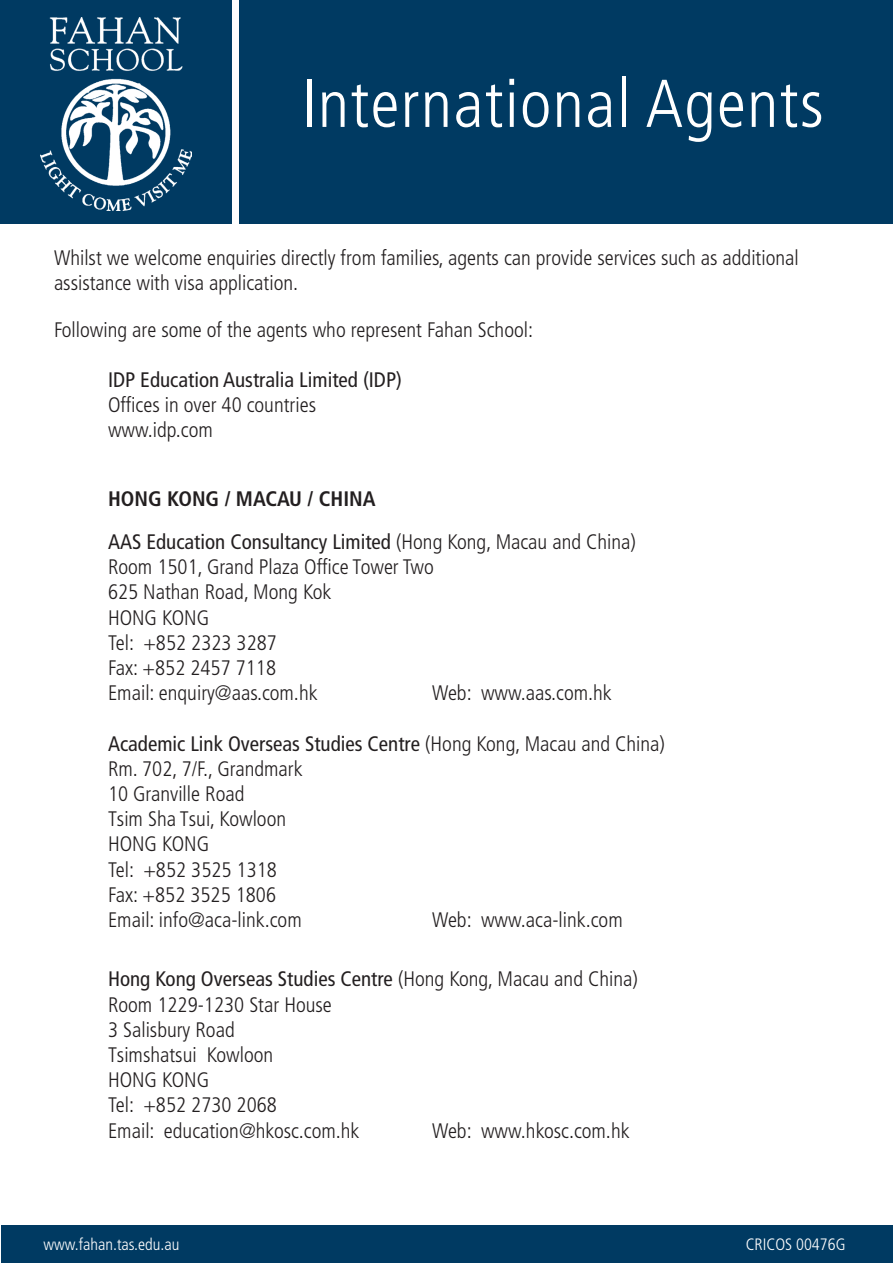
<style>
.page{position:relative;width:893px;height:1263px;background:#fff}
.page>*{position:absolute;margin:0;border:0;box-sizing:border-box;transform-origin:0 0}
.t1{font:300 condensed 67.5px "Frutiger";letter-spacing:.02em;color:#fff}
.t2{font:300 condensed 21px/25.2px "Frutiger";color:#231f20}
.t3{font:condensed 21px/43.2px "Frutiger";color:#231f20}
.t4{font:300 condensed 16.5px "Frutiger";color:#fff}
.s1{font-weight:700}
.s2{font-weight:300}
.s3{font-weight:400}
</style>
<div class="page">
<div style="left:0;top:0;width:231px;height:223px;background:#003a62"></div>
<div style="left:1px;top:1226px;width:892px;height:37px;background:#003a62"></div>
<div style="left:240px;top:0;width:653px;height:223px;background:#003a62"></div>
<img style="left:40px;top:17px;width:151px;height:193px">
<h1 class="t1" style="left:302px;top:65px;width:524px">International Agents</h1>
<p class="t2" style="left:54px;top:245px;width:746px">Whilst we welcome enquiries directly from families, agents can provide services such as additional assistance with visa application.</p>
<p class="t2" style="left:54px;top:317px;width:481px">Following are some of the agents who represent Fahan School:</p>
<p class="t3" style="left:108px;top:358px;width:295px">IDP Education Australia Limited (IDP)</p>
<p class="t2" style="left:108px;top:393px;width:210px">Offices in over 40 countries www.idp.com</p>
<p class="t3" style="left:108px;top:477px;width:529px"><span class="s1">HONG KONG / MACAU / CHINA<br></span>AAS Education Consultancy Limited <span class="s2">(Hong Kong, Macau and China)</span></p>
<p class="t2" style="left:108px;top:555px;width:327px">Room 1501, Grand Plaza Office Tower Two<br>625 Nathan Road, Mong Kok<br>HONG KONG<br>Tel: +852 2323 3287<br>Fax: +852 2457 7118<br>Email: enquiry@aas.com.hk</p>
<p class="t2" style="left:432px;top:681px;width:181px">Web: www.aas.com.hk</p>
<p class="t2" style="left:108px;top:731px;width:559px"><span class="s3">Academic Link Overseas Studies Centre</span> (Hong Kong, Macau and China)<br>Rm. 702, 7/F., Grandmark<br>10 Granville Road<br>Tsim Sha Tsui, Kowloon<br>HONG KONG<br>Tel: +852 3525 1318<br>Fax: +852 3525 1806<br>Email: info@aca-link.com</p>
<p class="t2" style="left:432px;top:907px;width:192px">Web: www.aca-link.com</p>
<p class="t2" style="left:108px;top:967px;width:531px"><span class="s3">Hong Kong Overseas Studies Centre</span> (Hong Kong, Macau and China)<br>Room 1229-1230 Star House<br>3 Salisbury Road<br>Tsimshatsui Kowloon<br>HONG KONG<br>Tel: +852 2730 2068<br>Email: education@hkosc.com.hk</p>
<p class="t2" style="left:432px;top:1118px;width:199px">Web: www.hkosc.com.hk</p>
<p class="t4" style="left:44px;top:1235px;width:137px">www.fahan.tas.edu.au</p>
<p class="t4" style="left:746px;top:1235px;width:101px">CRICOS 00476G</p>
</div>
